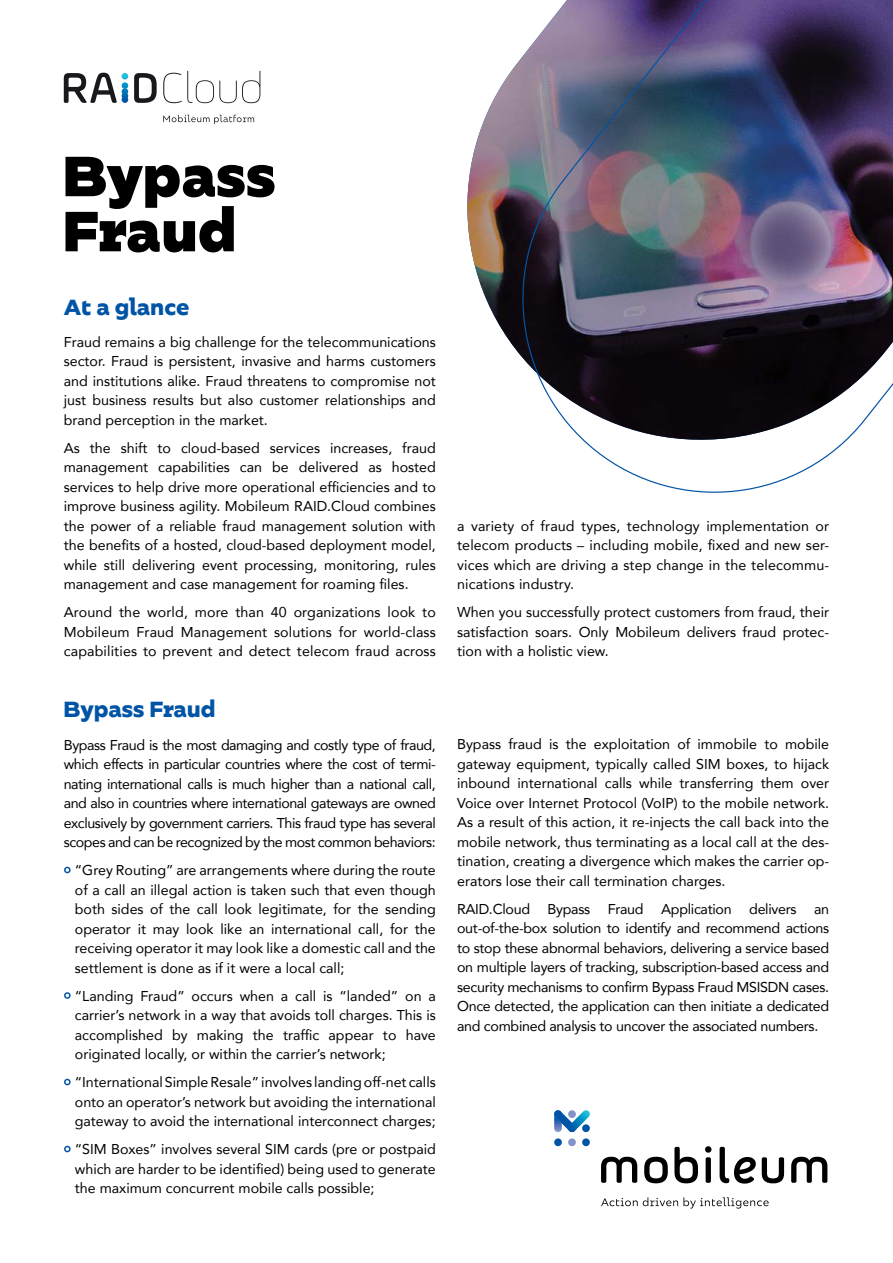
<style>
.page{position:relative;width:893px;height:1263px;background:#fff}
.page>*{position:absolute;margin:0;border:0;box-sizing:border-box;transform-origin:0 0}
.t1{font:700 58.05px/55.1px "Bilbao";color:#000}
.t2{font:600 22.5px "Bilbao";color:#0054a6}
.t3{font:14.25px/19.5px "Avenir";color:#000;text-align:justify}
</style>
<div class="page">
<svg style="left:601px;top:1157px;width:36px;height:26px"></svg>
<svg style="left:674px;top:1147px;width:24px;height:36px"></svg>
<svg style="left:705px;top:1146px;width:7px;height:7px"></svg>
<div style="left:706px;top:1157px;width:5px;height:26px;background:#000;border-radius:2px"></div>
<svg style="left:720px;top:1147px;width:36px;height:36px"></svg>
<svg style="left:762px;top:1157px;width:22px;height:26px"></svg>
<svg style="left:791px;top:1157px;width:36px;height:26px"></svg>
<svg style="left:644px;top:1157px;width:24px;height:26px"></svg>
<svg style="left:601px;top:1197px;width:168px;height:11px"></svg>
<div style="left:554px;top:1138px;width:8px;height:8px;background:#0054a6;border-radius:50%"></div>
<div style="left:568px;top:1138px;width:8px;height:8px;background:#8394ca;border-radius:50%"></div>
<div style="left:582px;top:1138px;width:8px;height:8px;background:#0054a6;border-radius:50%"></div>
<svg style="left:554px;top:1110px;width:36px;height:22px"></svg>
<img style="left:467px;top:90px;width:32px;height:235px">
<svg style="left:64px;top:866px;width:7px;height:8px"></svg>
<svg style="left:64px;top:992px;width:7px;height:7px"></svg>
<svg style="left:64px;top:1078px;width:7px;height:8px"></svg>
<svg style="left:64px;top:1145px;width:7px;height:8px"></svg>
<img style="left:499px;top:0;width:394px;height:493px">
<svg style="left:163px;top:71px;width:97px;height:32px"></svg>
<svg style="left:134px;top:73px;width:23px;height:30px"></svg>
<svg style="left:64px;top:73px;width:64px;height:30px"></svg>
<svg style="left:163px;top:115px;width:91px;height:9px"></svg>
<h1 class="t1" style="left:64px;top:149px;width:214px">Bypass<br>Fraud</h1>
<h2 class="t2" style="left:64px;top:291px;width:127px">At a glance</h2>
<p class="t3" style="left:64px;top:332px;width:374px">Fraud remains a big challenge for the telecommunications sector. Fraud is persistent, invasive and harms customers and institutions alike. Fraud threatens to compromise not just business results but also customer relationships and brand perception in the market.</p>
<p class="t3" style="left:64px;top:438px;width:374px">As the shift to cloud-based services increases, fraud management capabilities can be delivered as hosted services to help drive more operational efficiencies and to improve business agility. Mobileum RAID.Cloud combines the power of a reliable fraud management solution with the benefits of a hosted, cloud-based deployment model, while still delivering event processing, monitoring, rules management and case management for roaming files.</p>
<p class="t3" style="left:64px;top:602px;width:374px">Around the world, more than 40 organizations look to Mobileum Fraud Management solutions for world-class capabilities to prevent and detect telecom fraud across</p>
<h2 class="t2" style="left:64px;top:694px;width:153px">Bypass Fraud</h2>
<p class="t3" style="left:64px;top:734px;width:374px">Bypass Fraud is the most damaging and costly type of fraud, which effects in particular countries where the cost of termi&shy;nating international calls is much higher than a national call, and also in countries where international gateways are owned exclusively by government carriers. This fraud type has several scopes and can be recognized by the most common behaviors:</p>
<p class="t3" style="left:75px;top:860px;width:362px">“Grey Routing” are arrangements where during the route of a call an illegal action is taken such that even though both sides of the call look legitimate, for the sending operator it may look like an international call, for the receiving operator it may look like a domestic call and the settlement is done as if it were a local call;</p>
<p class="t3" style="left:75px;top:985px;width:363px">“Landing Fraud” occurs when a call is “landed” on a carrier’s network in a way that avoids toll charges. This is accomplished by making the traffic appear to have originated locally, or within the carrier’s network;</p>
<p class="t3" style="left:75px;top:1072px;width:362px">“International Simple Resale” involves landing off-net calls onto an operator’s network but avoiding the international gateway to avoid the international interconnect charges;</p>
<p class="t3" style="left:75px;top:1139px;width:363px">“SIM Boxes” involves several SIM cards (pre or postpaid which are harder to be identified) being used to generate the maximum concurrent mobile calls possible;</p>
<p class="t3" style="left:457px;top:515px;width:374px">a variety of fraud types, technology implementation or telecom products – including mobile, fixed and new ser&shy;vices which are driving a step change in the telecommu&shy;nications industry.</p>
<p class="t3" style="left:457px;top:602px;width:374px">When you successfully protect customers from fraud, their satisfaction soars. Only Mobileum delivers fraud protec&shy;tion with a holistic view.</p>
<p class="t3" style="left:457px;top:734px;width:374px">Bypass fraud is the exploitation of immobile to mobile gateway equipment, typically called SIM boxes, to hijack inbound international calls while transferring them over Voice over Internet Protocol (VoIP) to the mobile network.<br>As a result of this action, it re-injects the call back into the mobile network, thus terminating as a local call at the des&shy;tination, creating a divergence which makes the carrier op&shy;erators lose their call termination charges.</p>
<p class="t3" style="left:457px;top:899px;width:374px">RAID.Cloud Bypass Fraud Application delivers an out-of-the-box solution to identify and recommend actions to stop these abnormal behaviors, delivering a service based on multiple layers of tracking, subscription-based access and security mechanisms to confirm Bypass Fraud MSISDN cases.<br>Once detected, the application can then initiate a dedicated and combined analysis to uncover the associated numbers.</p>
</div>
